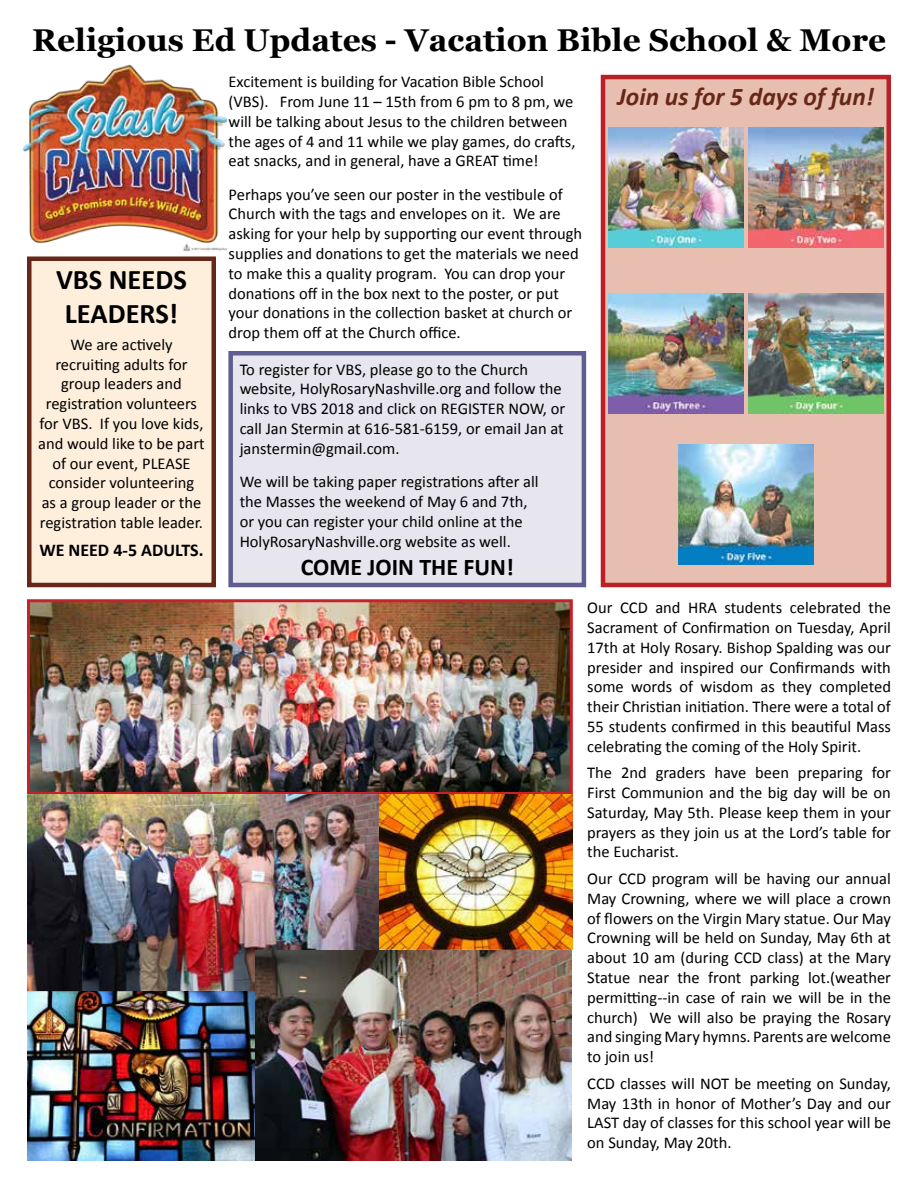
<style>
.page{position:relative;width:918px;height:1188px;background:#fff}
.page>*{position:absolute;margin:0;border:0;box-sizing:border-box;transform-origin:0 0}
.t1{font:700 31.5px "Georgia";color:#000}
.t2{font:700 28.5px/34.2px "Calibri";color:#000;text-align:center}
.t3{font:italic 700 25.5px "Calibri";color:#662718}
.t4{font:700 24px "Calibri";color:#000}
.t5{font:700 18px "Calibri";color:#000}
.t6{font:16.5px/19.8px "Calibri";color:#000;text-align:justify}
</style>
<div class="page">
<div style="left:603px;top:77px;width:286px;height:508px;background:#e7beaf"></div>
<div style="left:601px;top:75px;width:290px;height:512px;border:4px solid #ba2025"></div>
<img style="left:27px;top:990px;width:229px;height:171px">
<img style="left:608px;top:127px;width:135px;height:120px">
<img style="left:31px;top:603px;width:538px;height:188px">
<div style="left:27px;top:599px;width:546px;height:196px;border:3px solid #c72129"></div>
<img style="left:27px;top:795px;width:352px;height:195px">
<img style="left:22px;top:64px;width:205px;height:188px">
<img style="left:256px;top:950px;width:315px;height:211px">
<div style="left:29px;top:259px;width:185px;height:326px;background:#feefdd"></div>
<div style="left:27px;top:256px;width:189px;height:331px;border:4px solid #662718"></div>
<div style="left:231px;top:353px;width:353px;height:232px;background:#e7e5ed"></div>
<div style="left:228px;top:351px;width:358px;height:236px;border:4px solid #5e5c90"></div>
<img style="left:379px;top:795px;width:193px;height:155px">
<img style="left:748px;top:127px;width:136px;height:120px">
<img style="left:608px;top:293px;width:135px;height:120px">
<img style="left:748px;top:293px;width:136px;height:120px">
<img style="left:679px;top:445px;width:135px;height:120px">
<h1 class="t1" style="left:32px;top:16px;width:856px">Religious Ed Updates - Vacation Bible School &amp; More</h1>
<p class="t6" style="left:229px;top:71px;width:348px;text-align:left">Excitement is building for Vacation Bible School (VBS). From June 11 – 15th from 6 pm to 8 pm, we will be talking about Jesus to the children between the ages of 4 and 11 while we play games, do crafts, eat snacks, and in general, have a GREAT time!</p>
<p class="t6" style="left:229px;top:184px;width:355px;text-align:left">Perhaps you’ve seen our poster in the vestibule of Church with the tags and envelopes on it. We are asking for your help by supporting our event through supplies and donations to get the materials we need to make this a quality program. You can drop your donations off in the box next to the poster, or put your donations in the collection basket at church or drop them off at the Church office.</p>
<h3 class="t3" style="left:618px;top:81px;width:258px">Join us for 5 days of fun!</h3>
<h2 class="t2" style="left:56px;top:261px;width:132px">VBS NEEDS<br>LEADERS!</h2>
<p class="t6" style="left:38px;top:334px;width:168px;text-align:center">We are actively recruiting adults for group leaders and registration volunteers for VBS. If you love kids, and would like to be part of our event, PLEASE consider volunteering<br>as a group leader or the registration table leader.</p>
<p class="t5" style="left:39px;top:539px;width:166px">WE NEED 4-5 ADULTS.</p>
<p class="t6" style="left:240px;top:358px;width:327px;text-align:left">To register for VBS, please go to the Church website, HolyRosaryNashville.org and follow the links to VBS 2018 and click on REGISTER NOW, or call Jan Stermin at 616-581-6159, or email Jan at janstermin@gmail.com.</p>
<p class="t6" style="left:240px;top:471px;width:301px;text-align:left">We will be taking paper registrations after all the Masses the weekend of May 6 and 7th, or you can register your child online at the HolyRosaryNashville.org website as well.</p>
<h3 class="t4" style="left:301px;top:552px;width:215px">COME JOIN THE FUN!</h3>
<p class="t6" style="left:587px;top:597px;width:305px">Our CCD and HRA students celebrated the Sacrament of Confirmation on Tuesday, April 17th at Holy Rosary. Bishop Spalding was our presider and inspired our Confirmands with some words of wisdom as they completed their Christian initiation. There were a total of 55 students confirmed in this beautiful Mass celebrating the coming of the Holy Spirit.</p>
<p class="t6" style="left:587px;top:762px;width:305px">The 2nd graders have been preparing for First Communion and the big day will be on Saturday, May 5th. Please keep them in your prayers as they join us at the Lord’s table for the Eucharist.</p>
<p class="t6" style="left:587px;top:868px;width:305px">Our CCD program will be having our annual May Crowning, where we will place a crown of flowers on the Virgin Mary statue. Our May Crowning will be held on Sunday, May 6th at about 10 am (during CCD class) at the Mary Statue near the front parking lot.(weather permitting--in case of rain we will be in the church) We will also be praying the Rosary and singing Mary hymns. Parents are welcome to join us!</p>
<p class="t6" style="left:587px;top:1073px;width:305px">CCD classes will NOT be meeting on Sunday, May 13th in honor of Mother’s Day and our LAST day of classes for this school year will be on Sunday, May 20th.</p>
</div>
